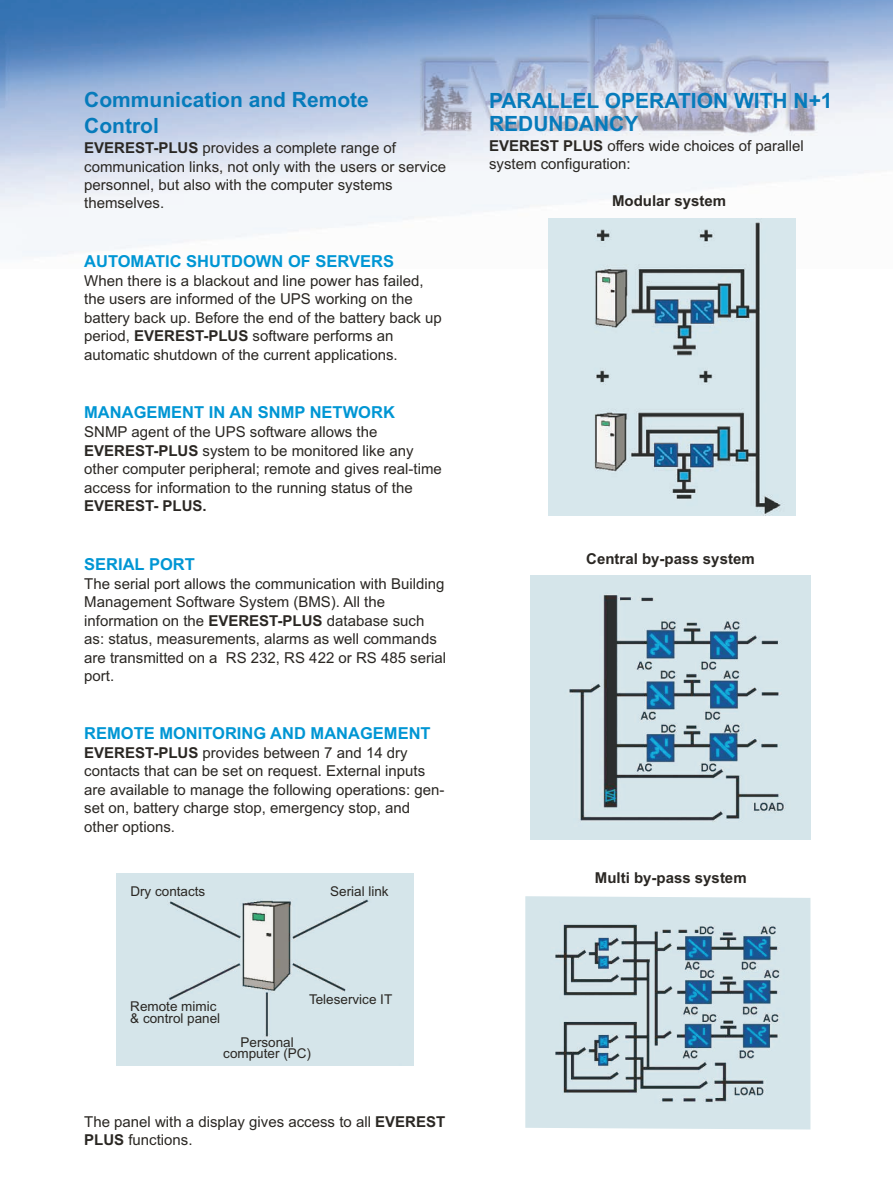
<style>
.page{position:relative;width:893px;height:1191px;background:#fff}
.page>*{position:absolute;margin:0;border:0;box-sizing:border-box;transform-origin:0 0}
.t1{font:700 21px/23.2px "Arial";color:#067bbb}
.t2{font:700 16.5px "Arial";color:#0096d4}
.t3{font:15px/18.5px "Arial";color:#2a2723}
.t4{font:700 15px "Arial";color:#2a2723}
.t5{font:13.5px/12.5px "Arial";color:#2a2723}
.s1{font-weight:700}
</style>
<div class="page">
<img style="left:0;top:0;width:893px;height:269px">
<img style="left:116px;top:873px;width:297px;height:192px">
<img style="left:548px;top:218px;width:247px;height:297px">
<img style="left:531px;top:575px;width:279px;height:264px">
<img style="left:525px;top:896px;width:285px;height:233px">
<h1 class="t1" style="left:84px;top:89px;width:286px;line-height:25.8px">Communication and Remote<br>Control</h1>
<p class="t3" style="left:84px;top:140px;width:363px"><span class="s1">EVEREST-PLUS</span> provides a complete range of communication links, not only with the users or service personnel, but also with the computer systems themselves.</p>
<p class="t2" style="left:84px;top:255px;width:311px">AUTOMATIC SHUTDOWN OF SERVERS</p>
<p class="t3" style="left:84px;top:273px;width:359px">When there is a blackout and line power has failed, the users are informed of the UPS working on the battery back up. Before the end of the battery back up period, <span class="s1">EVEREST-PLUS</span> software performs an automatic shutdown of the current applications.</p>
<p class="t2" style="left:84px;top:406px;width:312px">MANAGEMENT IN AN SNMP NETWORK</p>
<p class="t3" style="left:84px;top:424px;width:359px">SNMP agent of the UPS software allows the <span class="s1">EVEREST-PLUS</span> system to be monitored like any other computer peripheral; remote and gives real-time access for information to the running status of the</p>
<p class="t4" style="left:84px;top:500px;width:124px">EVEREST- PLUS.</p>
<p class="t2" style="left:84px;top:558px;width:112px">SERIAL PORT</p>
<p class="t3" style="left:84px;top:576px;width:363px">The serial port allows the communication with Building Management Software System (BMS). All the information on the <span class="s1">EVEREST-PLUS</span> database such as: status, measurements, alarms as well commands are transmitted on a RS 232, RS 422 or RS 485 serial port.</p>
<p class="t2" style="left:84px;top:727px;width:348px">REMOTE MONITORING AND MANAGEMENT</p>
<p class="t3" style="left:84px;top:744px;width:362px"><span class="s1">EVEREST-PLUS</span> provides between 7 and 14 dry contacts that can be set on request. External inputs are available to manage the following operations: gen&shy;set on, battery charge stop, emergency stop, and other options.</p>
<p class="t5" style="left:130px;top:886px;width:77px">Dry contacts</p>
<p class="t5" style="left:330px;top:886px;width:60px">Serial link</p>
<p class="t5" style="left:309px;top:994px;width:85px">Teleservice IT</p>
<p class="t5" style="left:223px;top:1037px;width:89px;line-height:11.7px;text-align:center">Personal computer (PC)</p>
<p class="t5" style="left:130px;top:1001px;width:92px">Remote mimic &amp; control panel</p>
<p class="t3" style="left:84px;top:1113px;width:363px">The panel with a display gives access to all <span class="s1">EVEREST<br>PLUS</span> functions.</p>
<h1 class="t1" style="left:489px;top:91px;width:345px">PARALLEL OPERATION WITH N+1<br>REDUNDANCY</h1>
<p class="t3" style="left:489px;top:138px;width:316px;line-height:18px"><span class="s1">EVEREST PLUS</span> offers wide choices of parallel system configuration:</p>
<p class="t4" style="left:612px;top:195px;width:116px">Modular system</p>
<p class="t4" style="left:586px;top:552px;width:170px">Central by-pass system</p>
<p class="t4" style="left:595px;top:871px;width:153px">Multi by-pass system</p>
</div>
